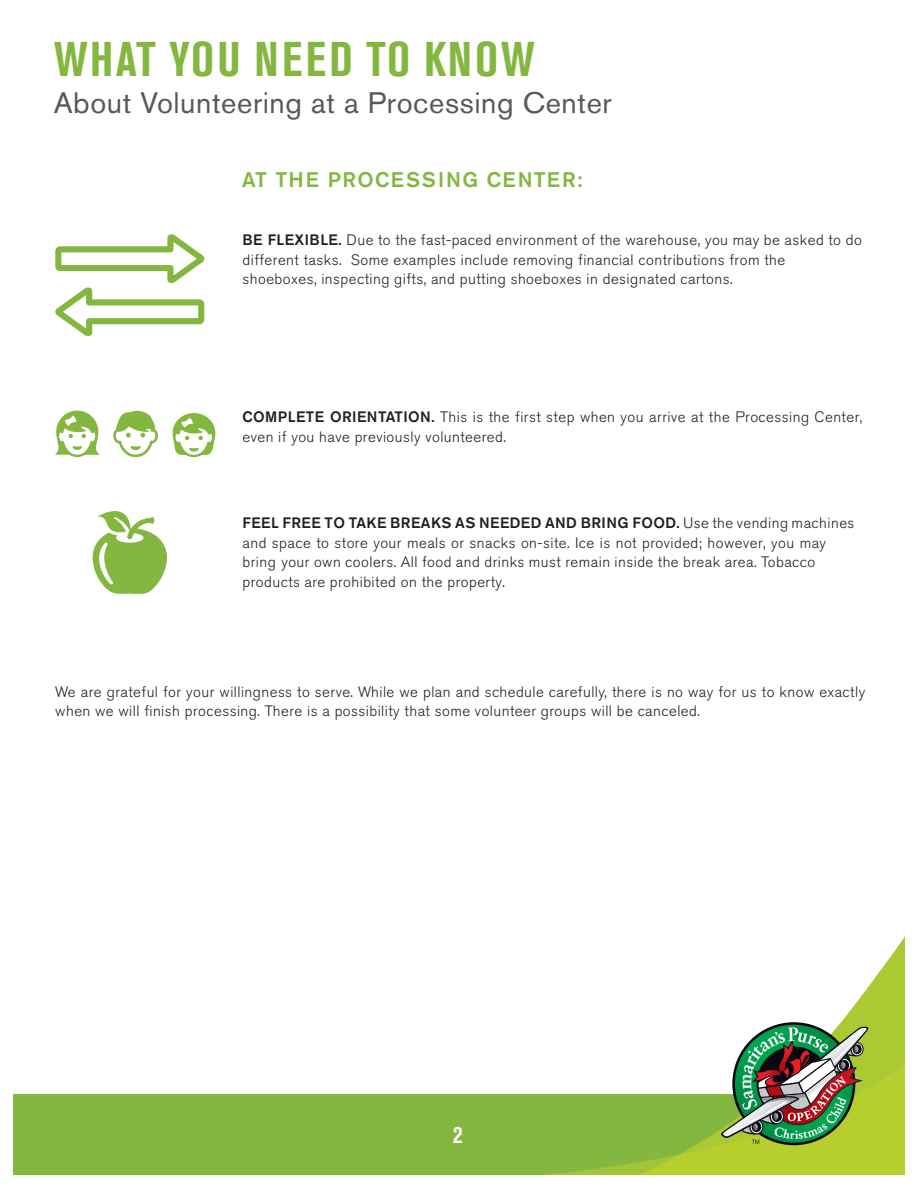
<style>
.page{position:relative;width:918px;height:1188px;background:#fff}
.page>*{position:absolute;margin:0;border:0;box-sizing:border-box;transform-origin:0 0}
.t1{font:700 condensed 48.3px "Akzidenz Grotesk BE";letter-spacing:.05em;color:#84b740}
.t2{font:29.4px "Akzidenz Grotesk BE";letter-spacing:.02em;color:#57585a}
.t3{font:700 condensed 24px "Akzidenz Grotesk BE";color:#fff}
.t4{font:500 21px "Akzidenz Grotesk BE";letter-spacing:.08em;color:#84b740}
.t5{font:300 15px/19.5px "Akzidenz Grotesk BE";letter-spacing:.03em;color:#231f20}
.s1{font-weight:500}
</style>
<div class="page">
<div style="left:14px;top:1095px;width:888px;height:80px;background:#84b740"></div>
<svg style="left:779px;top:936px;width:126px;height:91px"></svg>
<svg style="left:540px;top:1027px;width:365px;height:148px"></svg>
<svg style="left:55px;top:234px;width:149px;height:102px"></svg>
<svg style="left:173px;top:413px;width:42px;height:44px"></svg>
<svg style="left:55px;top:411px;width:44px;height:46px"></svg>
<svg style="left:113px;top:411px;width:45px;height:46px"></svg>
<svg style="left:93px;top:511px;width:74px;height:83px"></svg>
<h1 class="t1" style="left:54px;top:32px;width:483px">WHAT YOU NEED TO KNOW</h1>
<h2 class="t2" style="left:54px;top:85px;width:560px">About Volunteering at a Processing Center</h2>
<h3 class="t4" style="left:242px;top:166px;width:342px">AT THE PROCESSING CENTER:</h3>
<p class="t5" style="left:242px;top:230px;width:621px"><span class="s1">BE FLEXIBLE.</span> Due to the fast-paced environment of the warehouse, you may be asked to do different tasks. Some examples include removing financial contributions from the shoeboxes, inspecting gifts, and putting shoeboxes in designated cartons.</p>
<p class="t5" style="left:242px;top:407px;width:621px"><span class="s1">COMPLETE ORIENTATION.</span> This is the first step when you arrive at the Processing Center, even if you have previously volunteered.</p>
<p class="t5" style="left:242px;top:514px;width:613px"><span class="s1">FEEL FREE TO TAKE BREAKS AS NEEDED AND BRING FOOD.</span> Use the vending machines and space to store your meals or snacks on-site. Ice is not provided; however, you may bring your own coolers. All food and drinks must remain inside the break area. Tobacco products are prohibited on the property.</p>
<p class="t5" style="left:55px;top:682px;width:811px">We are grateful for your willingness to serve. While we plan and schedule carefully, there is no way for us to know exactly when we will finish processing. There is a possibility that some volunteer groups will be canceled.</p>
<h3 class="t3" style="left:453px;top:1121px;width:11px">2</h3>
</div>
